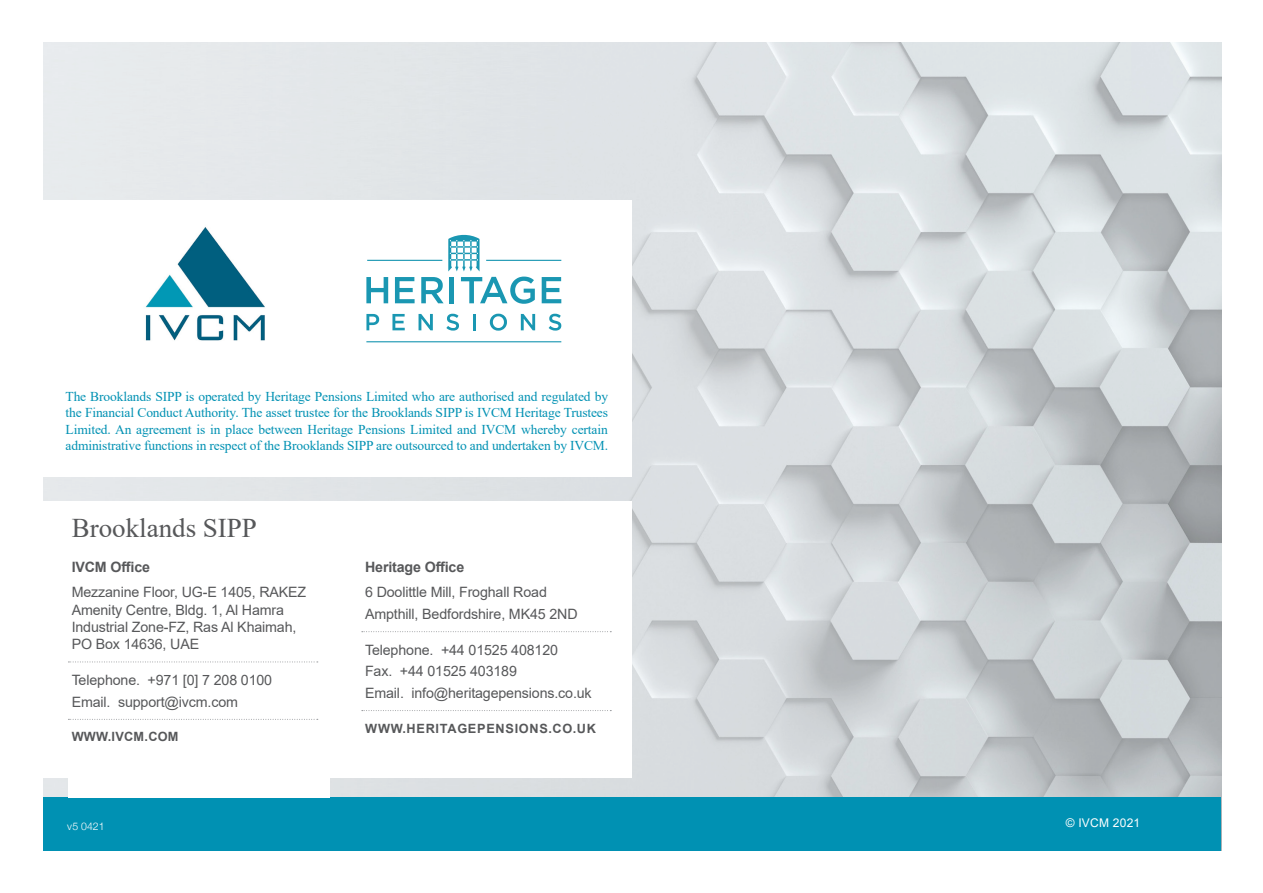
<style>
.page{position:relative;width:1263px;height:893px;background:#fff}
.page>*{position:absolute;margin:0;border:0;box-sizing:border-box;transform-origin:0 0}
.IVCM_Fee_subheading{font:27px "Times New Roman";color:#57585a}
.IVCM_Fee_body{font:14.25px/17.2px "Arial";letter-spacing:-.01em;color:#57585a}
.IVCM_Fee_body-2{font:700 14.25px "Arial";letter-spacing:-.01em;color:#57585a}
.IVCM_Fee_subheading-2{font:13.5px/16.5px "Times New Roman";letter-spacing:-.01em;color:#0091b3;text-align:justify}
.IVCM_Fee_body-3{font:700 12.75px "Arial";letter-spacing:.055em;color:#57585a}
.IVCM_Fee_body-4{font:700 12.75px "Arial";letter-spacing:.02em;color:#57585a}
.t1{font:12px "Arial";letter-spacing:.02em;color:#fff}
.t2{font:300 10.5px "WB Helvetica Neue";color:#fff}
</style>
<div class="page">
<img style="left:43px;top:43px;width:1178px;height:754px">
<div style="left:43px;top:797px;width:1178px;height:53px;background:#0091b3"></div>
<div style="left:0;top:502px;width:631px;height:276px;background:#fff"></div>
<div style="left:68px;top:506px;width:262px;height:291px;background:#fff"></div>
<svg style="left:68px;top:662px;width:250px;height:1px"></svg>
<svg style="left:68px;top:719px;width:250px;height:1px"></svg>
<svg style="left:362px;top:631px;width:249px;height:1px"></svg>
<svg style="left:362px;top:710px;width:249px;height:1px"></svg>
<div style="left:0;top:200px;width:631px;height:276px;background:#fff"></div>
<img style="left:145px;top:227px;width:120px;height:114px">
<hr style="left:366px;top:341px;width:195px;height:1px;background:#1a97b2">
<hr style="left:486px;top:260px;width:75px;height:1px;background:#1a97b2">
<hr style="left:367px;top:260px;width:75px;height:1px;background:#1a97b2">
<svg style="left:366px;top:277px;width:22px;height:26px"></svg>
<svg style="left:395px;top:277px;width:20px;height:26px"></svg>
<svg style="left:421px;top:277px;width:23px;height:26px"></svg>
<div style="left:449px;top:277px;width:5px;height:26px;background:#1a97b2"></div>
<svg style="left:461px;top:277px;width:74px;height:27px"></svg>
<svg style="left:542px;top:277px;width:19px;height:26px"></svg>
<svg style="left:366px;top:314px;width:13px;height:16px"></svg>
<svg style="left:392px;top:314px;width:13px;height:16px"></svg>
<svg style="left:418px;top:314px;width:15px;height:16px"></svg>
<svg style="left:446px;top:314px;width:13px;height:17px"></svg>
<hr style="left:473px;top:314px;width:3px;height:16px;background:#1a97b2">
<svg style="left:490px;top:314px;width:17px;height:17px"></svg>
<svg style="left:521px;top:314px;width:14px;height:16px"></svg>
<svg style="left:549px;top:314px;width:12px;height:17px"></svg>
<svg style="left:448px;top:234px;width:31px;height:37px"></svg>
<p class="IVCM_Fee_subheading-2" style="left:66px;top:387px;width:544px">The Brooklands SIPP is operated by Heritage Pensions Limited who are authorised and regulated by the Financial Conduct Authority. The asset trustee for the Brooklands SIPP is IVCM Heritage Trustees Limited. An agreement is in place between Heritage Pensions Limited and IVCM whereby certain administrative functions in respect of the Brooklands SIPP are outsourced to and undertaken by IVCM.</p>
<p class="IVCM_Fee_subheading" style="left:72px;top:509px;width:187px">Brooklands SIPP</p>
<p class="IVCM_Fee_body-2" style="left:72px;top:557px;width:80px">IVCM Office</p>
<p class="IVCM_Fee_body" style="left:72px;top:584px;width:236px">Mezzanine Floor, UG-E 1405, RAKEZ<br>Amenity Centre, Bldg. 1, Al Hamra<br>Industrial Zone-FZ, Ras Al Khaimah,<br>PO Box 14636, UAE</p>
<p class="IVCM_Fee_body" style="left:72px;top:671px;width:202px">Telephone. +971 [0] 7 208 0100</p>
<p class="IVCM_Fee_body" style="left:72px;top:693px;width:168px">Email. support@ivcm.com</p>
<p class="IVCM_Fee_body-4" style="left:72px;top:728px;width:108px">WWW.IVCM.COM</p>
<p class="t2" style="left:67px;top:820px;width:39px">v5 0421</p>
<p class="IVCM_Fee_body-2" style="left:365px;top:557px;width:101px">Heritage Office</p>
<p class="IVCM_Fee_body" style="left:365px;top:584px;width:183px">6 Doolittle Mill, Froghall Road</p>
<p class="IVCM_Fee_body" style="left:365px;top:605px;width:214px">Ampthill, Bedfordshire, MK45 2ND</p>
<p class="IVCM_Fee_body" style="left:365px;top:641px;width:195px">Telephone. +44 01525 408120</p>
<p class="IVCM_Fee_body" style="left:365px;top:663px;width:153px">Fax. +44 01525 403189</p>
<p class="IVCM_Fee_body" style="left:365px;top:684px;width:228px">Email. info@heritagepensions.co.uk</p>
<p class="IVCM_Fee_body-3" style="left:365px;top:719px;width:232px">WWW.HERITAGEPENSIONS.CO.UK</p>
<p class="t1" style="left:1066px;top:815px;width:76px">© IVCM 2021</p>
</div>
